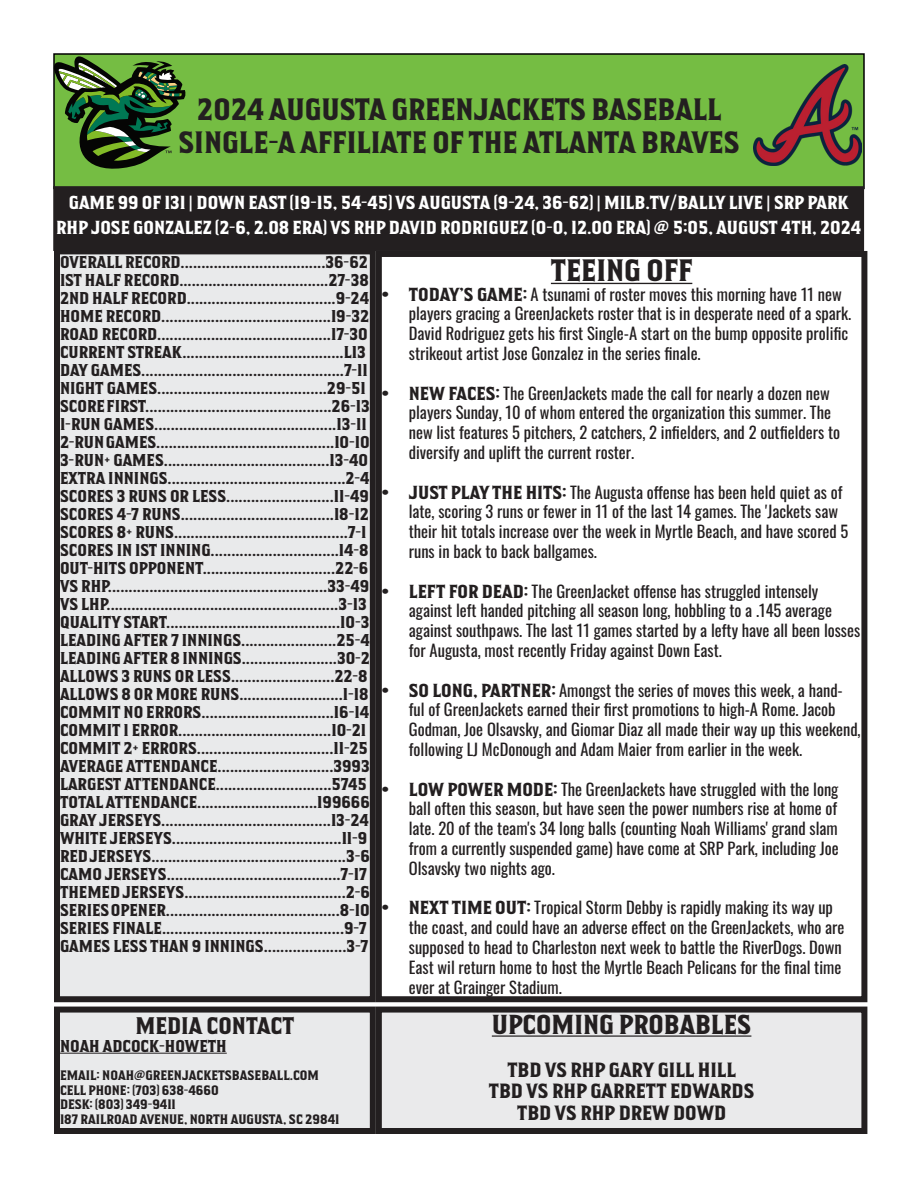
<style>
.page{position:relative;width:918px;height:1188px;background:#fff}
.page>*{position:absolute;margin:0;border:0;box-sizing:border-box;transform-origin:0 0}
.t1{font:27px "Green Jackets";color:#231f20}
.t2{font:24px "Green Jackets";color:#231f20}
.t3{font:21px "Green Jackets";color:#231f20}
.t4{font:18px "Green Jackets";color:#231f20}
.t5{font:16.5px/19.8px "Oswald";color:#231f20}
.t6{font:16.5px "Green Jackets";color:#fff}
.t7{font:15px "Green Jackets";color:#231f20}
.t8{font:12px "Green Jackets";color:#231f20}
.s1{font-family:"Oswald"}
.s2{font-family:"Green Jackets"}
</style>
<div class="page">
<div style="left:54px;top:54px;width:810px;height:134px;background:#75bd43"></div>
<div style="left:53px;top:53px;width:812px;height:136px;border:2px solid #000"></div>
<div style="left:57px;top:251px;width:316px;height:748px;background:#e9eaeb"></div>
<div style="left:54px;top:248px;width:322px;height:754px;border:6px solid #231f20"></div>
<div style="left:57px;top:1010px;width:316px;height:121px;background:#e9eaeb"></div>
<hr style="left:60px;top:1053px;width:167px;height:1px;background:#231f20">
<div style="left:54px;top:1007px;width:322px;height:127px;border:6px solid #231f20"></div>
<div style="left:55px;top:188px;width:808px;height:61px;background:#231f20"></div>
<div style="left:53px;top:186px;width:811px;height:65px;border:3px solid #231f20"></div>
<hr style="left:551px;top:283px;width:141px;height:1px;background:#231f20">
<div style="left:376px;top:251px;width:491px;height:751px;border:6px solid #231f20"></div>
<div style="left:379px;top:1010px;width:485px;height:121px;background:#eaeaeb"></div>
<hr style="left:492px;top:1035px;width:259px;height:2px;background:#231f20">
<div style="left:376px;top:1007px;width:491px;height:127px;border:6px solid #231f20"></div>
<img style="left:754px;top:64px;width:107px;height:101px">
<svg style="left:53px;top:54px;width:134px;height:119px"></svg>
<p class="t1" style="left:197px;top:96px;width:526px">2024 AUGUSTA GREENJACKETS BASEBALL</p>
<p class="t1" style="left:178px;top:129px;width:563px">SINGLE-A AFFILIATE OF THE ATLANTA BRAVES</p>
<p class="t6" style="left:69px;top:194px;width:781px">GAME 99 OF 131 <span class="s1">|</span> DOWN EAST (19-15, 54-45) VS AUGUSTA (9-24, 36-62) <span class="s1">|</span> MILB.TV/BALLY LIVE <span class="s1">|</span> SRP PARK</p>
<p class="t6" style="left:56px;top:220px;width:806px">RHP JOSE GONZALEZ (2-6, 2.08 ERA) VS RHP DAVID RODRIGUEZ (0-0, 12.00 ERA) @ 5:05, AUGUST 4TH, 2024</p>
<p class="t1" style="left:551px;top:257px;width:143px">TEEING OFF</p>
<p class="t5" style="left:409px;top:282px;width:444px;text-indent:-27px"><span class="s2">• TODAY'S GAME:</span> A tsunami of roster moves this morning have 11 new players gracing a GreenJackets roster that is in desperate need of a spark.<br>David Rodriguez gets his first Single-A start on the bump opposite prolific strikeout artist Jose Gonzalez in the series finale.</p>
<p class="t5" style="left:409px;top:381px;width:433px;text-indent:-27px"><span class="s2">• NEW FACES:</span> The GreenJackets made the call for nearly a dozen new players Sunday, 10 of whom entered the organization this summer. The new list features 5 pitchers, 2 catchers, 2 infielders, and 2 outfielders to diversify and uplift the current roster.</p>
<p class="t5" style="left:409px;top:480px;width:441px;text-indent:-27px"><span class="s2">• JUST PLAY THE HITS:</span> The Augusta offense has been held quiet as of late, scoring 3 runs or fewer in 11 of the last 14 games. The 'Jackets saw their hit totals increase over the week in Myrtle Beach, and have scored 5 runs in back to back ballgames.</p>
<p class="t5" style="left:409px;top:579px;width:453px;text-indent:-27px"><span class="s2">• LEFT FOR DEAD:</span> The GreenJacket offense has struggled intensely against left handed pitching all season long, hobbling to a .145 average against southpaws. The last 11 games started by a lefty have all been losses for Augusta, most recently Friday against Down East.</p>
<p class="t5" style="left:409px;top:678px;width:453px;text-indent:-27px"><span class="s2">• SO LONG, PARTNER:</span> Amongst the series of moves this week, a hand&shy;ful of GreenJackets earned their first promotions to high-A Rome. Jacob Godman, Joe Olsavsky, and Giomar Diaz all made their way up this weekend, following LJ McDonough and Adam Maier from earlier in the week.</p>
<p class="t5" style="left:409px;top:777px;width:431px;text-align:justify;text-indent:-27px"><span class="s2">• LOW POWER MODE:</span> The GreenJackets have struggled with the long ball often this season, but have seen the power numbers rise at home of late. 20 of the team's 34 long balls (counting Noah Williams' grand slam from a currently suspended game) have come at SRP Park, including Joe Olsavsky two nights ago.</p>
<p class="t5" style="left:409px;top:896px;width:437px;text-indent:-27px"><span class="s2">• NEXT TIME OUT:</span> Tropical Storm Debby is rapidly making its way up the coast, and could have an adverse effect on the GreenJackets, who are supposed to head to Charleston next week to battle the RiverDogs. Down East wil return home to host the Myrtle Beach Pelicans for the final time ever at Grainger Stadium.</p>
<p class="t2" style="left:492px;top:1013px;width:261px">UPCOMING PROBABLES</p>
<p class="t4" style="left:507px;top:1061px;width:230px">TBD VS RHP GARY GILL HILL</p>
<p class="t4" style="left:489px;top:1083px;width:267px">TBD VS RHP GARRETT EDWARDS</p>
<p class="t4" style="left:517px;top:1104px;width:210px">TBD VS RHP DREW DOWD</p>
<p class="t7" style="left:60px;top:254px;width:309px">OVERALL RECORD...................................36-62</p>
<p class="t7" style="left:60px;top:272px;width:310px">1ST HALF RECORD....................................27-38</p>
<p class="t7" style="left:60px;top:290px;width:311px">2ND HALF RECORD....................................9-24</p>
<p class="t7" style="left:60px;top:308px;width:311px">HOME RECORD.........................................19-32</p>
<p class="t7" style="left:60px;top:326px;width:309px">ROAD RECORD..........................................17-30</p>
<p class="t7" style="left:60px;top:344px;width:307px">CURRENT STREAK.......................................L13</p>
<p class="t7" style="left:60px;top:362px;width:309px">DAY GAMES.................................................7-11</p>
<p class="t7" style="left:60px;top:380px;width:307px">NIGHT GAMES.........................................29-51</p>
<p class="t7" style="left:60px;top:398px;width:311px">SCORE FIRST.............................................26-13</p>
<p class="t7" style="left:60px;top:416px;width:308px">1-RUN GAMES............................................13-11</p>
<p class="t7" style="left:60px;top:434px;width:311px">2-RUN GAMES...........................................10-10</p>
<p class="t7" style="left:60px;top:452px;width:310px">3-RUN+ GAMES........................................13-40</p>
<p class="t7" style="left:60px;top:470px;width:311px">EXTRA INNINGS...........................................2-4</p>
<p class="t7" style="left:60px;top:488px;width:310px">SCORES 3 RUNS OR LESS..........................11-49</p>
<p class="t7" style="left:60px;top:506px;width:310px">SCORES 4-7 RUNS.....................................18-12</p>
<p class="t7" style="left:60px;top:524px;width:308px">SCORES 8+ RUNS..........................................7-1</p>
<p class="t7" style="left:60px;top:542px;width:310px">SCORES IN 1ST INNING...............................14-8</p>
<p class="t7" style="left:60px;top:560px;width:310px">OUT-HITS OPPONENT................................22-6</p>
<p class="t7" style="left:60px;top:578px;width:311px">VS RHP.....................................................33-49</p>
<p class="t7" style="left:60px;top:596px;width:308px">VS LHP........................................................3-13</p>
<p class="t7" style="left:60px;top:614px;width:311px">QUALITY START..........................................10-3</p>
<p class="t7" style="left:60px;top:632px;width:311px">LEADING AFTER 7 INNINGS.......................25-4</p>
<p class="t7" style="left:60px;top:650px;width:311px">LEADING AFTER 8 INNINGS.......................30-2</p>
<p class="t7" style="left:60px;top:668px;width:309px">ALLOWS 3 RUNS OR LESS.........................22-8</p>
<p class="t7" style="left:60px;top:686px;width:310px">ALLOWS 8 OR MORE RUNS.........................1-18</p>
<p class="t7" style="left:60px;top:704px;width:311px">COMMIT NO ERRORS................................16-14</p>
<p class="t7" style="left:60px;top:722px;width:308px">COMMIT 1 ERROR.....................................10-21</p>
<p class="t7" style="left:60px;top:740px;width:309px">COMMIT 2+ ERRORS.................................11-25</p>
<p class="t7" style="left:60px;top:758px;width:311px">AVERAGE ATTENDANCE............................3993</p>
<p class="t7" style="left:60px;top:776px;width:308px">LARGEST ATTENDANCE............................5745</p>
<p class="t7" style="left:60px;top:794px;width:311px">TOTAL ATTENDANCE.............................199666</p>
<p class="t7" style="left:60px;top:812px;width:310px">GRAY JERSEYS.........................................13-24</p>
<p class="t7" style="left:60px;top:830px;width:309px">WHITE JERSEYS.........................................11-9</p>
<p class="t7" style="left:60px;top:848px;width:311px">RED JERSEYS...............................................3-6</p>
<p class="t7" style="left:60px;top:866px;width:309px">CAMO JERSEYS..........................................7-17</p>
<p class="t7" style="left:60px;top:884px;width:311px">THEMED JERSEYS.......................................2-6</p>
<p class="t7" style="left:60px;top:902px;width:311px">SERIES OPENER..........................................8-10</p>
<p class="t7" style="left:60px;top:920px;width:308px">SERIES FINALE............................................9-7</p>
<p class="t7" style="left:60px;top:938px;width:310px">GAMES LESS THAN 9 INNINGS....................3-7</p>
<p class="t3" style="left:135px;top:1015px;width:160px">MEDIA CONTACT</p>
<p class="t7" style="left:60px;top:1038px;width:168px">NOAH ADCOCK-HOWETH</p>
<p class="t8" style="left:60px;top:1070px;width:261px">EMAIL: NOAH@GREENJACKETSBASEBALL.COM</p>
<p class="t8" style="left:60px;top:1084px;width:160px">CELL PHONE: (703) 638-4660</p>
<p class="t8" style="left:60px;top:1099px;width:117px">DESK: (803) 349-9411</p>
<p class="t8" style="left:60px;top:1113px;width:281px">187 RAILROAD AVENUE, NORTH AUGUSTA, SC 29841</p>
</div>
